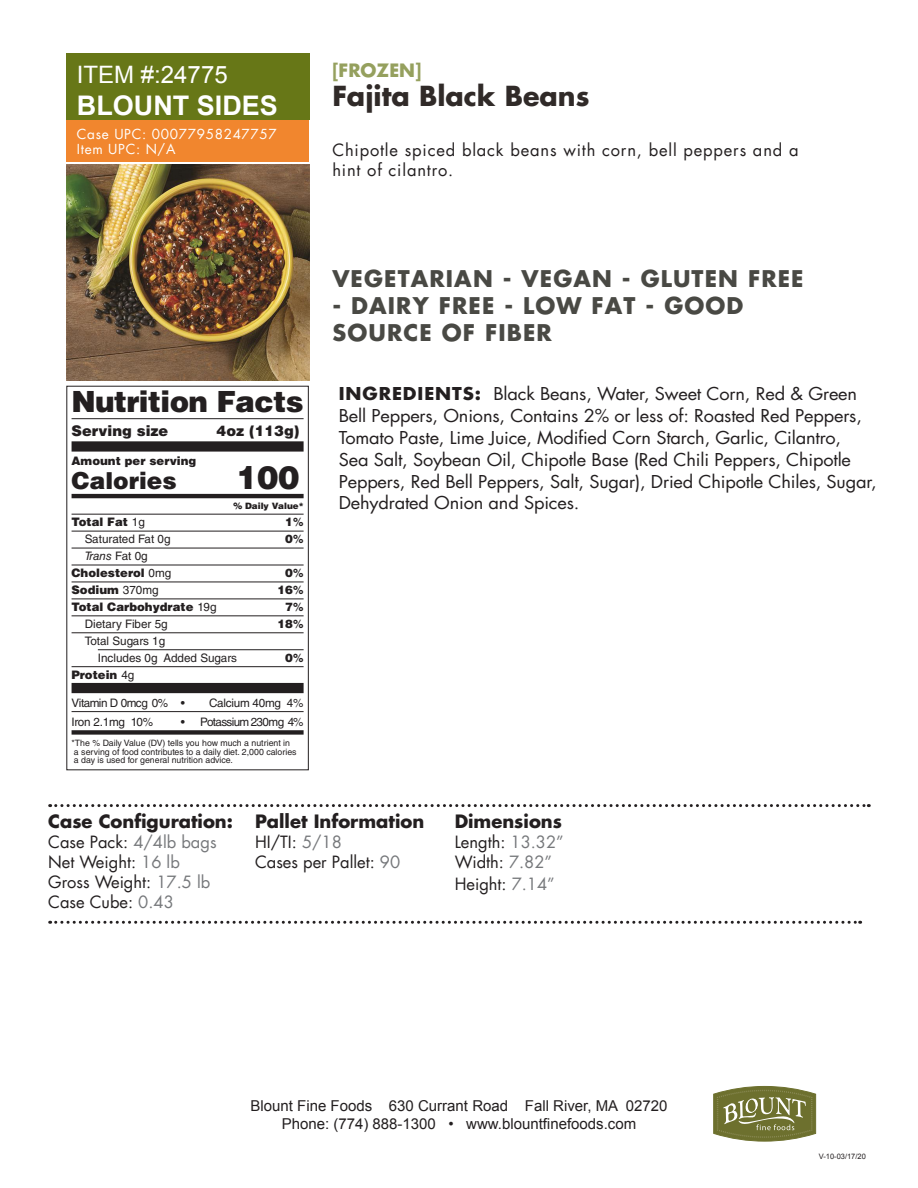
<style>
.page{position:relative;width:918px;height:1188px;background:#fff}
.page>*{position:absolute;margin:0;border:0;box-sizing:border-box;transform-origin:0 0}
.t1{font:900 32.1px "Helvetica LT Std";color:#231f20}
.t2{font:900 29.25px "Helvetica LT Std";letter-spacing:-.02em;color:#231f20}
.t3{font:700 27px "Futura";color:#302a28}
.t4{font:700 27px "Arial";color:#fff}
.t5{font:24px "Arial";color:#fff}
.t6{font:900 23.4px "Helvetica LT Std";color:#231f20}
.t7{font:700 22.5px/27px "Futura";letter-spacing:.05em;color:#494944}
.t8{font:700 18px "Futura";color:#231f20}
.t9{font:700 18px "Futura";color:#95a05e}
.t10{font:17.4px/21.9px "Futura";letter-spacing:-.01em;color:#231f20;scale:1.05 1}
.t11{font:16.5px/19.8px "Futura";color:#231f20}
.t12{font:16.5px/19.8px "Futura";letter-spacing:.05em;color:#231f20}
.t13{font:15px/18px "Arial";color:#231f20;text-align:center}
.t14{font:900 14.55px "Helvetica LT Std";color:#231f20}
.t15{font:13.5px/15px "Futura";letter-spacing:.05em;color:#fff}
.t16{font:900 11.7px/17px "Helvetica LT Std";color:#231f20}
.t17{font:11.7px/17px "Helvetica LT Std";color:#231f20}
.t18{font:11.7px "Helvetica LT Std";letter-spacing:-.02em;color:#231f20}
.t19{font:11.7px "Helvetica LT Std";letter-spacing:-.055em;color:#231f20}
.t20{font:11.7px "Helvetica LT Std";letter-spacing:-.04em;color:#231f20}
.t21{font:8.7px/8.7px "Helvetica LT Std";color:#231f20}
.t22{font:900 8.7px "Helvetica LT Std";color:#231f20}
.t23{font:7.5px "Arial";color:#231f20}
.s1{font-weight:400}
.s2{font-weight:700}
.s3{font-weight:400;font-style:italic}
.s4{color:#76787b}
</style>
<div class="page">
<div style="left:66px;top:54px;width:243px;height:66px;background:#677717"></div>
<img style="left:66px;top:164px;width:243px;height:216px">
<svg style="left:713px;top:1086px;width:103px;height:55px;background:#898c57"></svg>
<div style="left:66px;top:120px;width:243px;height:41px;background:#f1862e"></div>
<svg style="left:50px;top:804px;width:819px;height:3px"></svg>
<svg style="left:50px;top:921px;width:811px;height:3px"></svg>
<hr style="left:72px;top:418px;width:232px;height:1px;background:#231f20">
<div style="left:72px;top:441px;width:232px;height:11px;background:#231f20"></div>
<hr style="left:72px;top:494px;width:232px;height:4px;background:#231f20">
<hr style="left:72px;top:514px;width:232px;height:1px;background:#231f20">
<hr style="left:72px;top:531px;width:232px;height:1px;background:#231f20">
<hr style="left:72px;top:548px;width:232px;height:1px;background:#231f20">
<hr style="left:72px;top:565px;width:232px;height:1px;background:#231f20">
<hr style="left:72px;top:582px;width:232px;height:1px;background:#231f20">
<hr style="left:72px;top:599px;width:232px;height:1px;background:#231f20">
<hr style="left:72px;top:616px;width:232px;height:1px;background:#231f20">
<hr style="left:72px;top:633px;width:232px;height:1px;background:#231f20">
<hr style="left:98px;top:649px;width:206px;height:1px;background:#231f20">
<hr style="left:72px;top:666px;width:232px;height:1px;background:#231f20">
<div style="left:72px;top:683px;width:232px;height:10px;background:#231f20"></div>
<hr style="left:72px;top:711px;width:232px;height:1px;background:#231f20">
<div style="left:72px;top:730px;width:232px;height:5px;background:#231f20"></div>
<div style="left:66px;top:386px;width:243px;height:384px;border:1px solid #231f20"></div>
<h3 class="t5" style="left:77px;top:59px;width:152px">ITEM #:24775</h3>
<h3 class="t4" style="left:77px;top:87px;width:203px">BLOUNT SIDES</h3>
<p class="t15" style="left:77px;top:126px;width:202px">Case UPC: 00077958247757<br>Item UPC: N/A</p>
<p class="t9" style="left:332px;top:57px;width:91px">[FROZEN]</p>
<h3 class="t3" style="left:332px;top:77px;width:259px">Fajita Black Beans</h3>
<p class="t12" style="left:332px;top:140px;width:468px">Chipotle spiced black beans with corn, bell peppers and a hint of cilantro.</p>
<h2 class="t2" style="left:72px;top:382px;width:234px">Nutrition Facts</h2>
<p class="t14" style="left:72px;top:421px;width:98px">Serving size</p>
<p class="t14" style="left:217px;top:421px;width:84px">4oz (113g)</p>
<p class="t16" style="left:72px;top:452px;width:126px">Amount per serving</p>
<h3 class="t6" style="left:72px;top:465px;width:107px">Calories</h3>
<h1 class="t1" style="left:236px;top:456px;width:65px">100</h1>
<p class="t22" style="left:233px;top:500px;width:72px">% Daily Value*</p>
<p class="t16" style="left:72px;top:513px;width:75px">Total Fat <span class="s1">1g</span></p>
<p class="t16" style="left:285px;top:513px;width:20px">1<span class="s2">%</span></p>
<p class="t17" style="left:85px;top:530px;width:87px">Saturated Fat 0g</p>
<p class="t16" style="left:285px;top:530px;width:20px">0<span class="s2">%</span></p>
<p class="t16" style="left:72px;top:547px;width:101px;text-indent:13px"><span class="s3">Trans</span> <span class="s1">Fat 0g<br></span>Cholesterol <span class="s1">0mg</span></p>
<p class="t16" style="left:285px;top:564px;width:20px">0<span class="s2">%</span></p>
<p class="t16" style="left:72px;top:581px;width:89px">Sodium <span class="s1">370mg</span></p>
<p class="t16" style="left:278px;top:581px;width:27px">16<span class="s2">%</span></p>
<p class="t16" style="left:72px;top:598px;width:146px">Total Carbohydrate <span class="s1">19g</span></p>
<p class="t16" style="left:285px;top:598px;width:20px">7<span class="s2">%</span></p>
<p class="t17" style="left:85px;top:615px;width:85px">Dietary Fiber 5g</p>
<p class="t16" style="left:278px;top:615px;width:27px">18<span class="s2">%</span></p>
<p class="t17" style="left:98px;top:632px;width:141px;text-indent:-13px">Total Sugars 1g<br>Includes 0g Added Sugars</p>
<p class="t16" style="left:285px;top:649px;width:20px">0<span class="s2">%</span></p>
<p class="t16" style="left:72px;top:666px;width:64px">Protein <span class="s1">4g</span></p>
<p class="t20" style="left:72px;top:696px;width:115px">Vitamin D 0mcg 0% •</p>
<p class="t18" style="left:209px;top:696px;width:96px">Calcium 40mg 4%</p>
<p class="t18" style="left:72px;top:715px;width:83px">Iron 2.1mg 10%</p>
<p class="t19" style="left:181px;top:715px;width:124px">• Potassium 230mg 4%</p>
<p class="t21" style="left:72px;top:738px;width:227px">*The % Daily Value (DV) tells you how much a nutrient in a serving of food contributes to a daily diet. 2,000 calories a day is used for general nutrition advice.</p>
<p class="t7" style="left:332px;top:264px;width:473px">VEGETARIAN - VEGAN - GLUTEN FREE</p>
<p class="t7" style="left:332px;top:291px;width:413px">- DAIRY FREE - LOW FAT - GOOD<br>SOURCE OF FIBER</p>
<p class="t10" style="left:339px;top:383px;width:514px"><span class="s2">INGREDIENTS:</span> Black Beans, Water, Sweet Corn, Red &amp; Green Bell Peppers, Onions, Contains 2% or less of: Roasted Red Peppers, Tomato Paste, Lime Juice, Modified Corn Starch, Garlic, Cilantro,<br>Sea Salt, Soybean Oil, Chipotle Base (Red Chili Peppers, Chipotle Peppers, Red Bell Peppers, Salt, Sugar), Dried Chipotle Chiles, Sugar, Dehydrated Onion and Spices.</p>
<p class="t8" style="left:48px;top:809px;width:186px">Case Configuration:</p>
<p class="t11" style="left:48px;top:832px;width:170px">Case Pack: <span class="s4">4/4lb bags<br></span>Net Weight: <span class="s4">16 lb<br></span>Gross Weight: <span class="s4">17.5 lb<br></span>Case Cube: <span class="s4">0.43</span></p>
<p class="t8" style="left:255px;top:809px;width:171px">Pallet Information</p>
<p class="t11" style="left:255px;top:832px;width:147px">HI/TI: <span class="s4">5/18<br></span>Cases per Pallet: <span class="s4">90</span></p>
<p class="t8" style="left:455px;top:809px;width:109px">Dimensions</p>
<p class="t11" style="left:455px;top:832px;width:111px">Length: <span class="s4">13.32”<br></span>Width: <span class="s4">7.82”</span></p>
<p class="t11" style="left:455px;top:873px;width:102px">Height: <span class="s4">7.14”</span></p>
<p class="t13" style="left:251px;top:1097px;width:418px">Blount Fine Foods 630 Currant Road Fall River, MA 02720<br>Phone: (774) 888-1300 • www.blountfinefoods.com</p>
<p class="t23" style="left:819px;top:1151px;width:49px">V-10-03/17/20</p>
</div>
